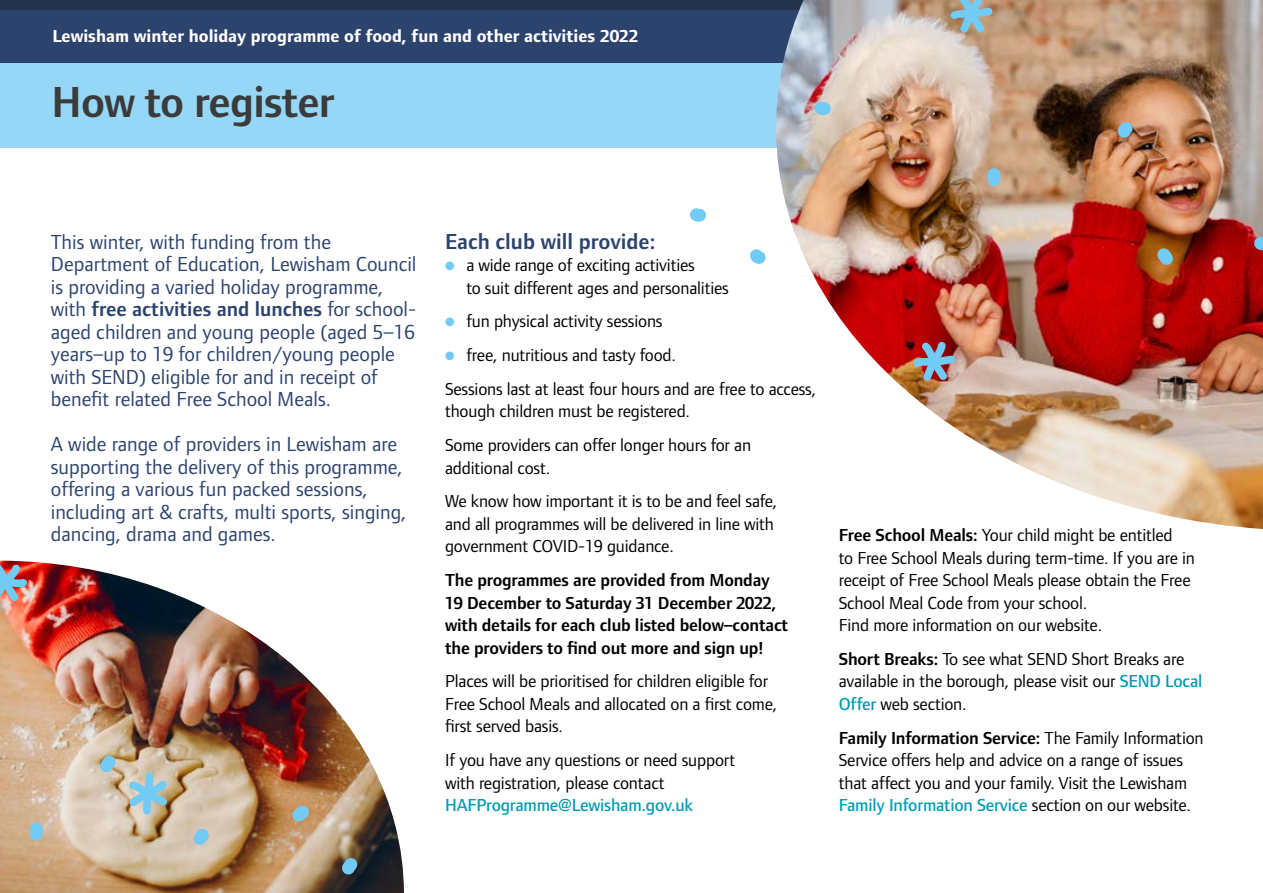
<style>
.page{position:relative;width:1263px;height:893px;background:#fff}
.page>*{position:absolute;margin:0;border:0;box-sizing:border-box;transform-origin:0 0}
.H1_Chapter_heading{font:600 45px "Foundry Form Sans";letter-spacing:-.015em;color:#3a3b3a}
.H3_Subheading{font:600 22.5px "Foundry Form Sans";color:#2c436e}
.H2_Introduction{font:21px/22.5px "Foundry Form Sans";color:#2c436e}
.P_Body_copy{font:18px/22.5px "Foundry Form Sans";letter-spacing:-.01em;color:#000}
.P_Body_copy-2{font:600 18px/22.5px "Foundry Form Sans";letter-spacing:-.01em;color:#000}
.P_Body_bullet{font:18px/22.5px "Foundry Form Sans";letter-spacing:-.01em;color:#000}
.t1{font:700 18px "Foundry Form Sans";color:#fff}
.s1{font-weight:600}
.s2{color:#71cbf4}
.s3{font-weight:500;color:#009cb3}
</style>
<div class="page">
<div style="left:0;top:0;width:1263px;height:63px;background:#2c436e"></div>
<div style="left:0;top:63px;width:1263px;height:84px;background:#96d6f7"></div>
<div style="left:0;top:0;width:1263px;height:10px;background:#25334f"></div>
<img style="left:0;top:561px;width:404px;height:332px">
<img style="left:776px;top:0;width:487px;height:529px">
<svg style="left:690px;top:208px;width:16px;height:14px"></svg>
<svg style="left:1117px;top:121px;width:15px;height:18px"></svg>
<svg style="left:1156px;top:248px;width:17px;height:18px"></svg>
<div style="left:987px;top:168px;width:13px;height:18px;background:#71cbf4;border-radius:6px"></div>
<svg style="left:1253px;top:236px;width:10px;height:15px"></svg>
<svg style="left:814px;top:101px;width:17px;height:14px"></svg>
<svg style="left:750px;top:249px;width:15px;height:15px"></svg>
<svg style="left:913px;top:342px;width:42px;height:39px"></svg>
<svg style="left:950px;top:0;width:42px;height:33px"></svg>
<svg style="left:193px;top:828px;width:16px;height:18px"></svg>
<svg style="left:291px;top:805px;width:18px;height:17px"></svg>
<div style="left:30px;top:822px;width:13px;height:18px;background:#71cbf4;border-radius:6px"></div>
<svg style="left:341px;top:857px;width:16px;height:18px"></svg>
<svg style="left:99px;top:755px;width:17px;height:18px"></svg>
<svg style="left:129px;top:772px;width:39px;height:42px"></svg>
<svg style="left:0;top:563px;width:27px;height:39px"></svg>
<p class="t1" style="left:52px;top:25px;width:587px">Lewisham winter holiday programme of food, fun and other activities 2022</p>
<h1 class="H1_Chapter_heading" style="left:51px;top:77px;width:285px">How to register</h1>
<h2 class="H2_Introduction" style="left:51px;top:230px;width:367px">This winter, with funding from the Department of Education, Lewisham Council is providing a varied holiday programme, with <span class="s1">free activities and lunches</span> for school&shy;aged children and young people (aged 5–16 years–up to 19 for children/young people with SEND) eligible for and in receipt of benefit related Free School Meals.</h2>
<h2 class="H2_Introduction" style="left:51px;top:433px;width:357px">A wide range of providers in Lewisham are supporting the delivery of this programme, offering a various fun packed sessions, including art &amp; crafts, multi sports, singing, dancing, drama and games.</h2>
<h3 class="H3_Subheading" style="left:445px;top:228px;width:212px">Each club will provide:</h3>
<p class="P_Body_bullet" style="left:466px;top:254px;width:264px;text-indent:-21px"><span class="s2">●</span> a wide range of exciting activities<br>to suit different ages and personalities</p>
<p class="P_Body_bullet" style="left:445px;top:310px;width:219px"><span class="s2">●</span> fun physical activity sessions</p>
<p class="P_Body_bullet" style="left:445px;top:344px;width:232px"><span class="s2">●</span> free, nutritious and tasty food.</p>
<p class="P_Body_copy" style="left:445px;top:377px;width:373px">Sessions last at least four hours and are free to access, though children must be registered.</p>
<p class="P_Body_copy" style="left:445px;top:434px;width:307px">Some providers can offer longer hours for an additional cost.</p>
<p class="P_Body_copy" style="left:445px;top:490px;width:334px">We know how important it is to be and feel safe, and all programmes will be delivered in line with government COVID-19 guidance.</p>
<p class="P_Body_copy-2" style="left:445px;top:569px;width:345px">The programmes are provided from Monday 19 December to Saturday 31 December 2022, with details for each club listed below–contact the providers to find out more and sign up!</p>
<p class="P_Body_copy" style="left:445px;top:670px;width:334px">Places will be prioritised for children eligible for<br>Free School Meals and allocated on a first come, first served basis.</p>
<p class="P_Body_copy" style="left:445px;top:749px;width:292px">If you have any questions or need support with registration, please contact<br><span class="s3">HAFProgramme@Lewisham.gov.uk</span></p>
<p class="P_Body_copy" style="left:839px;top:524px;width:358px"><span class="s1">Free School Meals:</span> Your child might be entitled<br>to Free School Meals during term-time. If you are in receipt of Free School Meals please obtain the Free School Meal Code from your school.<br>Find more information on our website.</p>
<p class="P_Body_copy" style="left:839px;top:647px;width:365px"><span class="s1">Short Breaks:</span> To see what SEND Short Breaks are available in the borough, please visit our <span class="s3">SEND Local<br>Offer</span> web section.</p>
<p class="P_Body_copy" style="left:839px;top:726px;width:366px"><span class="s1">Family Information Service:</span> The Family Information Service offers help and advice on a range of issues that affect you and your family. Visit the Lewisham <span class="s3">Family Information Service</span> section on our website.</p>
</div>
